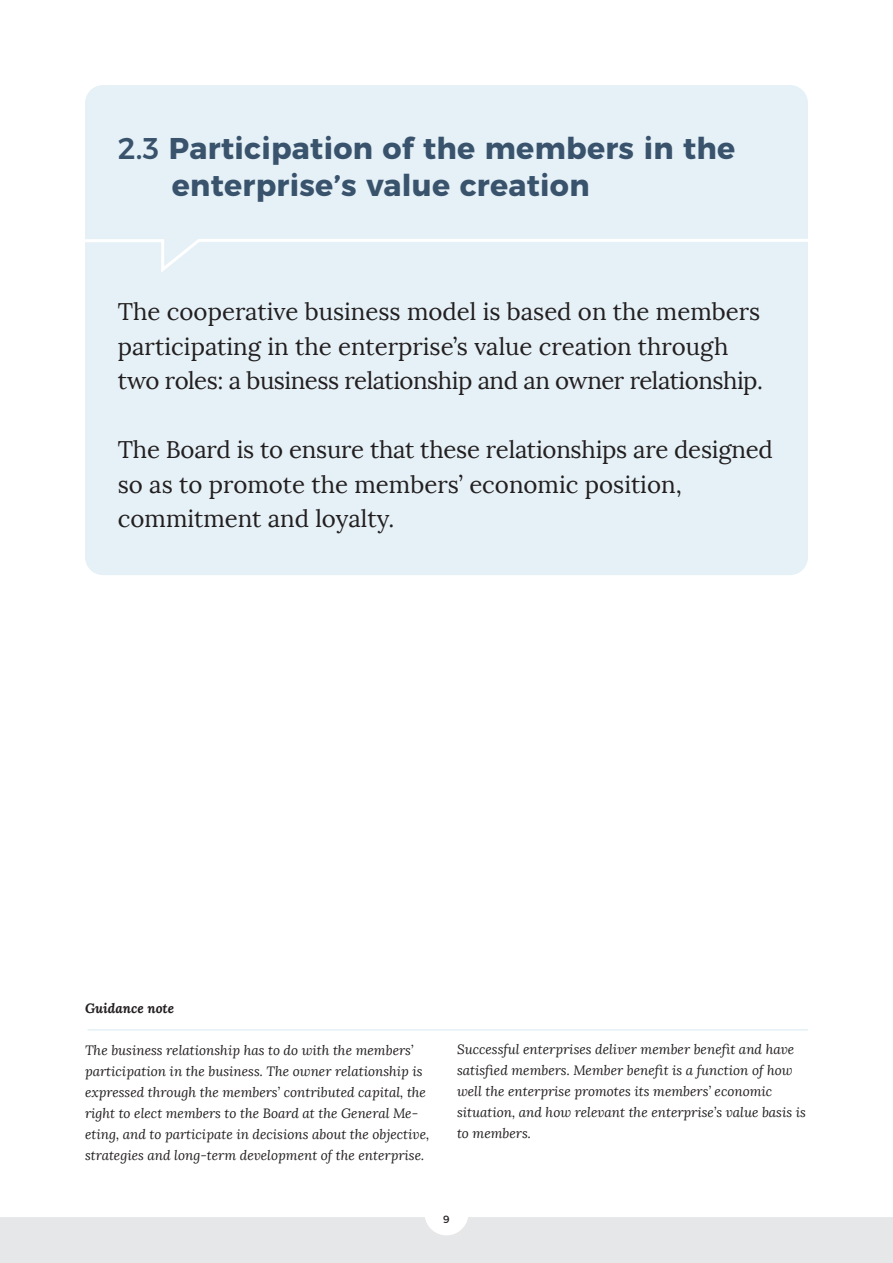
<style>
.page{position:relative;width:893px;height:1263px;background:#fff}
.page>*{position:absolute;margin:0;border:0;box-sizing:border-box;transform-origin:0 0}
.t1{font:700 30px/37.5px "Montserrat";letter-spacing:.01em;color:#3a536d}
.t2{font:24px/34.5px "Lora";color:#231f20}
.t3{font:italic 13.5px/21px "Lora";color:#231f20}
.t4{font:italic 700 13.5px "Lora";color:#231f20}
.t5{font:10.5px "Montserrat Alternates";color:#231f20}
.s1{font-weight:500}
</style>
<div class="page">
<div style="left:85px;top:85px;width:723px;height:490px;background:#e5f1f7;border-radius:18px"></div>
<div style="left:0;top:1217px;width:893px;height:46px;background:#e6e7e9"></div>
<hr style="left:88px;top:1029px;width:720px;height:1px;background:#e5f1f7">
<svg style="left:85px;top:239px;width:723px;height:33px"></svg>
<p class="t1" style="left:172px;top:127px;width:565px;text-indent:-54px"><span class="s1">2.3</span> Participation of the members in the enterprise’s value creation</p>
<p class="t2" style="left:118px;top:294px;width:647px">The cooperative business model is based on the members participating in the enterprise’s value creation through two roles: a business relationship and an owner relationship.</p>
<p class="t2" style="left:118px;top:432px;width:656px">The Board is to ensure that these relationships are designed so as to promote the members’ economic position,</p>
<p class="t2" style="left:118px;top:501px;width:278px">commitment and loyalty.</p>
<p class="t4" style="left:85px;top:999px;width:91px">Guidance note</p>
<p class="t3" style="left:85px;top:1040px;width:346px">The business relationship has to do with the members’ participation in the business. The owner relationship is expressed through the members’ contributed capital, the right to elect members to the Board at the General Me&shy;eting, and to participate in decisions about the objective, strategies and long-term development of the enterprise.</p>
<p class="t3" style="left:457px;top:1039px;width:350px">Successful enterprises deliver member benefit and have satisfied members. Member benefit is a function of how well the enterprise promotes its members’ economic situation, and how relevant the enterprise’s value basis is to members.</p>
<p class="t5" style="left:443px;top:1211px;width:8px">9</p>
</div>
